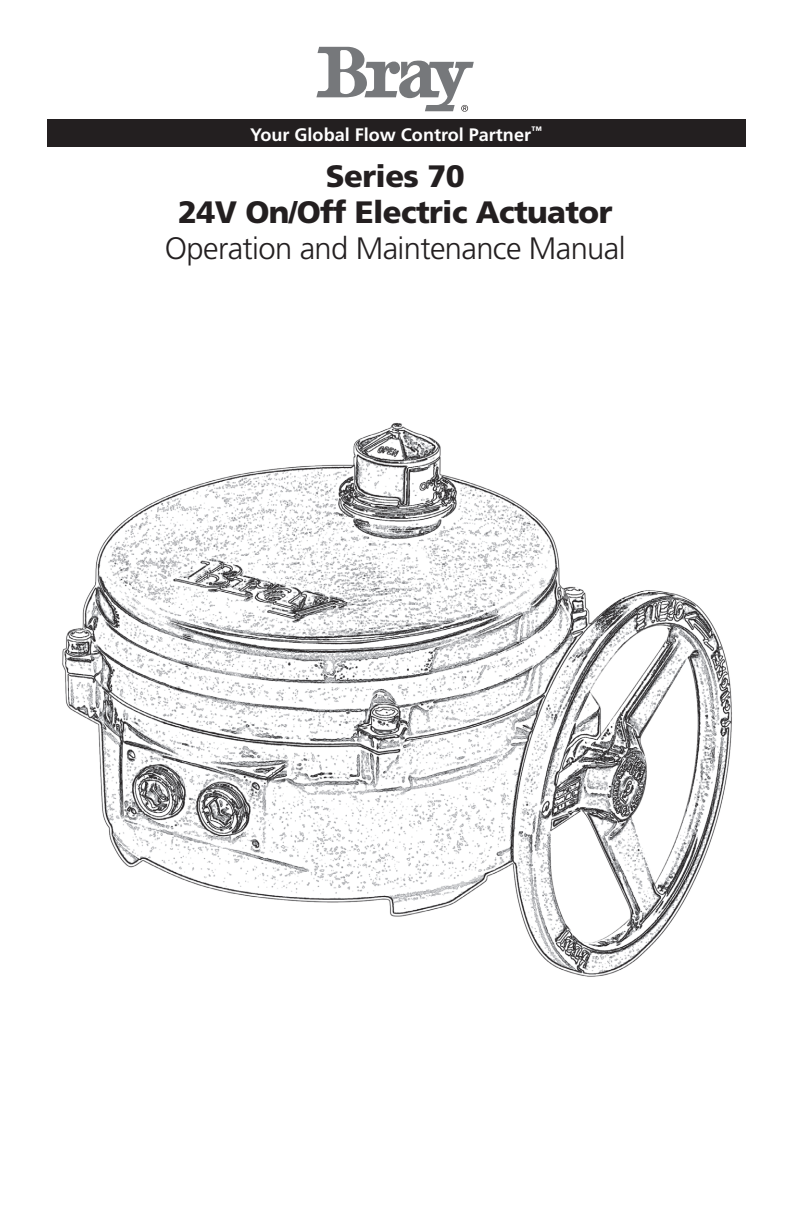
<style>
.page{position:relative;width:792px;height:1224px;background:#fff}
.page>*{position:absolute;margin:0;border:0;box-sizing:border-box;transform-origin:0 0}
.t1{font:900 31px/36.2px "Frutiger";letter-spacing:-.02em;color:#231f20;text-align:center}
.t2{font:300 31px "Frutiger";letter-spacing:-.02em;color:#231f20}
.t3{font:700 18px "Frutiger";color:#fff}
</style>
<div class="page">
<div style="left:47px;top:120px;width:698px;height:27px;background:#231f20"></div>
<img style="left:62px;top:423px;width:670px;height:554px">
<svg style="left:316px;top:47px;width:158px;height:65px"></svg>
<p class="t3" style="left:250px;top:124px;width:293px">Your Global Flow Control Partner<sup>™</sup></p>
<p class="t1" style="left:178px;top:158px;width:436px">Series 70<br>24V On/Off Electric Actuator</p>
<p class="t2" style="left:165px;top:231px;width:462px">Operation and Maintenance Manual</p>
</div>
